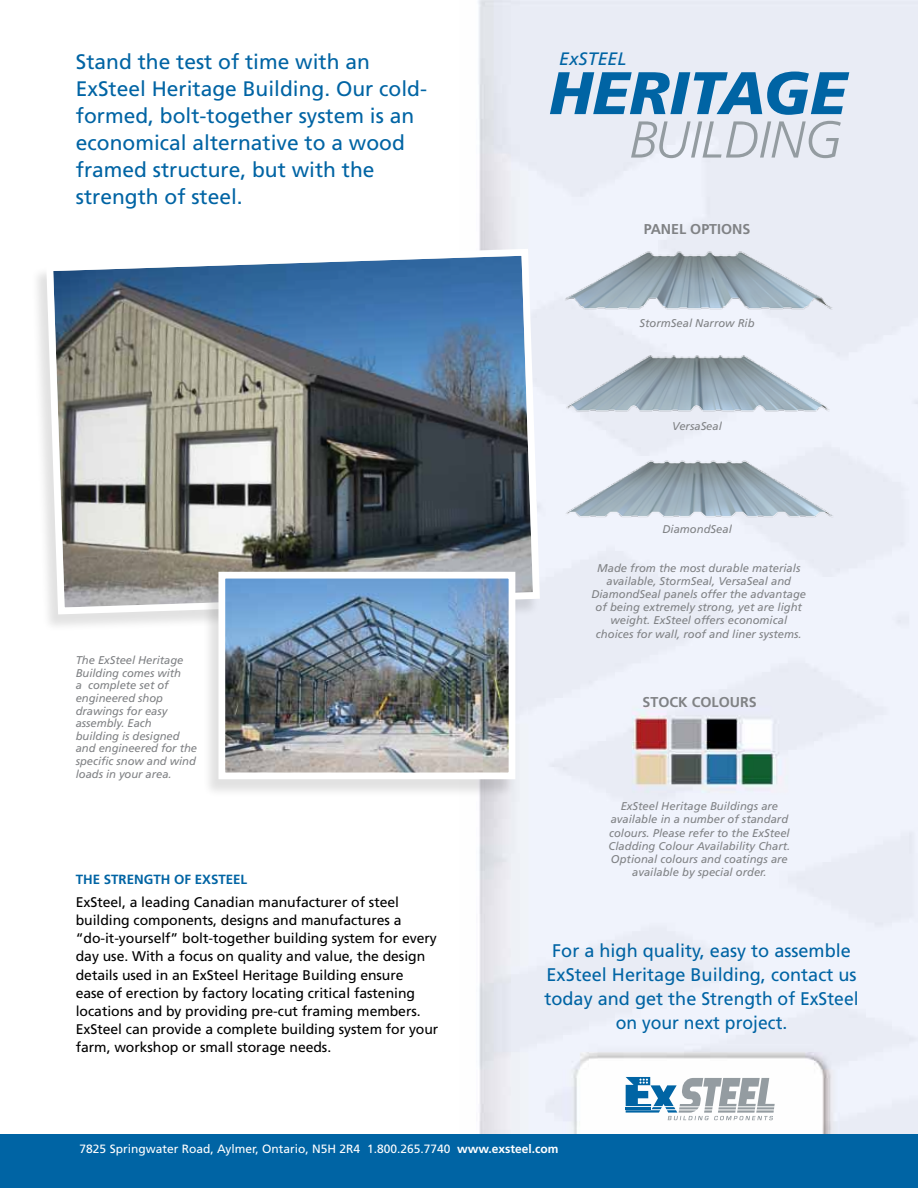
<style>
.page{position:relative;width:918px;height:1188px;background:#fff}
.page>*{position:absolute;margin:0;border:0;box-sizing:border-box;transform-origin:0 0}
.t1{font:italic 900 60px "Frutiger LT Std";color:#0064a4}
.t2{font:italic 300 51.75px "Frutiger LT Std";color:#949ca1}
.t3{font:21px/27px "Frutiger LT Std";color:#0064a4}
.t4{font:18.3px/24px "Frutiger LT Std";color:#0064a4;text-align:center}
.t5{font:italic 18px "Frutiger LT Std";letter-spacing:.01em;color:#0064a4}
.t6{font:700 14.25px "Frutiger LT Std";color:#808285}
.t7{font:13.95px/18.1px "Frutiger LT Std";letter-spacing:-.005em;color:#000}
.t8{font:700 13.35px "Frutiger LT Std";color:#0064a4}
.t9{font:12px "Frutiger LT Std";color:#fff}
.t10{font:italic 11.25px/13.2px "Frutiger LT Std";color:#808285;text-align:center}
.s1{font-weight:700}
</style>
<div class="page">
<img style="left:459px;top:0;width:459px;height:1135px">
<div style="left:0;top:1135px;width:918px;height:53px;background:#0064a4"></div>
<div style="left:30px;top:251px;width:510px;height:382px;background:#000;opacity:.12"></div>
<img style="left:43px;top:245px;width:500px;height:373px">
<div style="left:202px;top:574px;width:313px;height:224px;background:#000;opacity:.12"></div>
<img style="left:215px;top:568px;width:304px;height:215px">
<svg style="left:626px;top:1077px;width:149px;height:43px"></svg>
<img style="left:560px;top:453px;width:278px;height:72px">
<img style="left:560px;top:245px;width:279px;height:70px">
<img style="left:559px;top:349px;width:277px;height:70px">
<h3 class="t3" style="left:76px;top:48px;width:353px">Stand the test of time with an<br>ExSteel Heritage Building. Our cold&shy;formed, bolt-together system is an economical alternative to a wood framed structure, but with the strength of steel.</h3>
<p class="t10" style="left:76px;top:654px;width:123px;line-height:12.6px;text-align:left">The ExSteel Heritage<br>Building comes with<br>a complete set of engineered shop drawings for easy assembly. Each building is designed and engineered for the specific snow and wind loads in your area.</p>
<p class="t8" style="left:76px;top:872px;width:173px">THE STRENGTH OF EXSTEEL</p>
<p class="t7" style="left:76px;top:893px;width:364px">ExSteel, a leading Canadian manufacturer of steel building components, designs and manufactures a “do-it-yourself” bolt-together building system for every day use. With a focus on quality and value, the design details used in an ExSteel Heritage Building ensure<br>ease of erection by factory locating critical fastening locations and by providing pre-cut framing members.<br>ExSteel can provide a complete building system for your farm, workshop or small storage needs.</p>
<h3 class="t5" style="left:559px;top:48px;width:69px">ExSTEEL</h3>
<h1 class="t1" style="left:549px;top:57px;width:299px">HERITAGE</h1>
<h2 class="t2" style="left:629px;top:110px;width:214px">BUILDING</h2>
<p class="t6" style="left:644px;top:221px;width:27px">PANEL</p>
<p class="t6" style="left:690px;top:221px;width:62px">OPTIONS</p>
<p class="t10" style="left:640px;top:316px;width:117px">StormSeal Narrow Rib</p>
<p class="t10" style="left:672px;top:420px;width:51px">VersaSeal</p>
<p class="t10" style="left:662px;top:523px;width:71px">DiamondSeal</p>
<p class="t10" style="left:591px;top:561px;width:216px">Made from the most durable materials available, StormSeal, VersaSeal and DiamondSeal panels offer the advantage of being extremely strong, yet are light weight. ExSteel offers economical choices for wall, roof and liner systems.</p>
<p class="t6" style="left:643px;top:694px;width:114px">STOCK COLOURS</p>
<p class="t10" style="left:609px;top:800px;width:183px">ExSteel Heritage Buildings are available in a number of standard colours. Please refer to the ExSteel Cladding Colour Availability Chart.<br>Optional colours and coatings are available by special order.</p>
<h3 class="t4" style="left:544px;top:939px;width:316px">For a high quality, easy to assemble ExSteel Heritage Building, contact us today and get the Strength of ExSteel on your next project.</h3>
<p class="t9" style="left:80px;top:1142px;width:480px">7825 Springwater Road, Aylmer, Ontario, N5H 2R4 1.800.265.7740 <span class="s1">WWW.EXSTEEL.COM</span></p>
</div>
